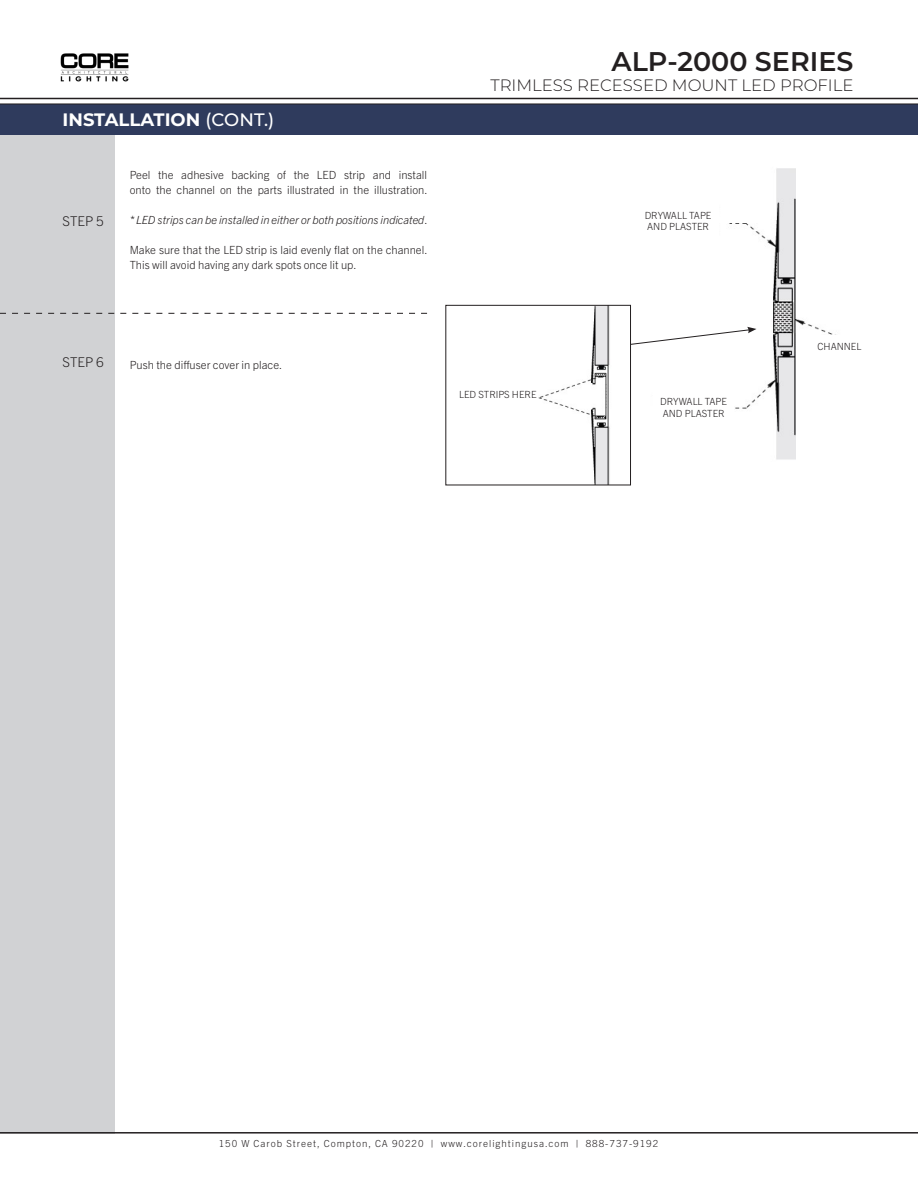
<style>
.page{position:relative;width:918px;height:1188px;background:#fff}
.page>*{position:absolute;margin:0;border:0;box-sizing:border-box;transform-origin:0 0}
.t1{font:600 27px "Montserrat";color:#231f20}
.t2{font:700 18px "Montserrat";color:#fff}
.t3{font:300 16.5px "Montserrat";color:#231f20}
.t4{font:300 13.5px "Trade Gothic Next LT Pro";color:#231f20}
.t5{font:300 11.25px/15px "Trade Gothic Next LT Pro";color:#231f20}
.t6{font:italic 300 11.25px "Trade Gothic Next LT Pro";color:#231f20}
.t7{font:300 9.9px/11.6px "Trade Gothic Next LT Pro";color:#231f20}
.t8{font:300 9.75px "Trade Gothic Next LT Pro";letter-spacing:.1em;color:#231f20}
.s1{font-weight:500}
.s2{font-style:normal}
</style>
<div class="page">
<div style="left:0;top:134px;width:114px;height:1000px;background:#d1d2d4"></div>
<div style="left:0;top:104px;width:918px;height:30px;background:#2f3b5d"></div>
<img style="left:60px;top:53px;width:69px;height:29px">
<hr style="left:0;top:98px;width:918px;height:1px;background:#231f20">
<hr style="left:0;top:104px;width:918px;height:1px;background:#231f20">
<svg style="left:0;top:313px;width:427px;height:1px"></svg>
<hr style="left:0;top:1132px;width:918px;height:2px;background:#231f20">
<img style="left:729px;top:168px;width:107px;height:292px">
<img style="left:538px;top:307px;width:72px;height:176px">
<div style="left:445px;top:305px;width:186px;height:180px;border:1px solid #231f20"></div>
<svg style="left:630px;top:327px;width:126px;height:18px"></svg>
<div style="left:818px;top:336px;width:54px;height:21px;background:#fff"></div>
<div style="left:653px;top:388px;width:81px;height:38px;background:#fff"></div>
<div style="left:664px;top:270px;width:109px;height:49px;background:#fff"></div>
<p class="t1" style="left:612px;top:42px;width:243px">ALP-2000 SERIES</p>
<p class="t2" style="left:63px;top:107px;width:213px">INSTALLATION <span class="s1">(CONT.)</span></p>
<p class="t4" style="left:63px;top:212px;width:43px">STEP 5</p>
<p class="t5" style="left:130px;top:167px;width:299px">Peel the adhesive backing of the LED strip and install onto the channel on the parts illustrated in the illustration.</p>
<p class="t6" style="left:130px;top:212px;width:299px">* LED strips can be installed in either or both positions indicated<span class="s2">.</span></p>
<p class="t5" style="left:130px;top:242px;width:299px">Make sure that the LED strip is laid evenly flat on the channel.<br>This will avoid having any dark spots once lit up.</p>
<p class="t4" style="left:63px;top:353px;width:43px">STEP 6</p>
<p class="t5" style="left:130px;top:357px;width:154px">Push the diffuser cover in place.</p>
<p class="t3" style="left:490px;top:74px;width:365px">TRIMLESS RECESSED MOUNT LED PROFILE</p>
<p class="t7" style="left:459px;top:388px;width:79px">LED STRIPS HERE</p>
<p class="t7" style="left:645px;top:209px;width:68px">DRYWALL TAPE<br>AND PLASTER</p>
<p class="t7" style="left:660px;top:395px;width:68px">DRYWALL TAPE<br>AND PLASTER</p>
<p class="t7" style="left:818px;top:340px;width:45px">CHANNEL</p>
<p class="t8" style="left:219px;top:1137px;width:441px">150 W Carob Street, Compton, CA 90220 | www.corelightingusa.com | 888-737-9192</p>
</div>
